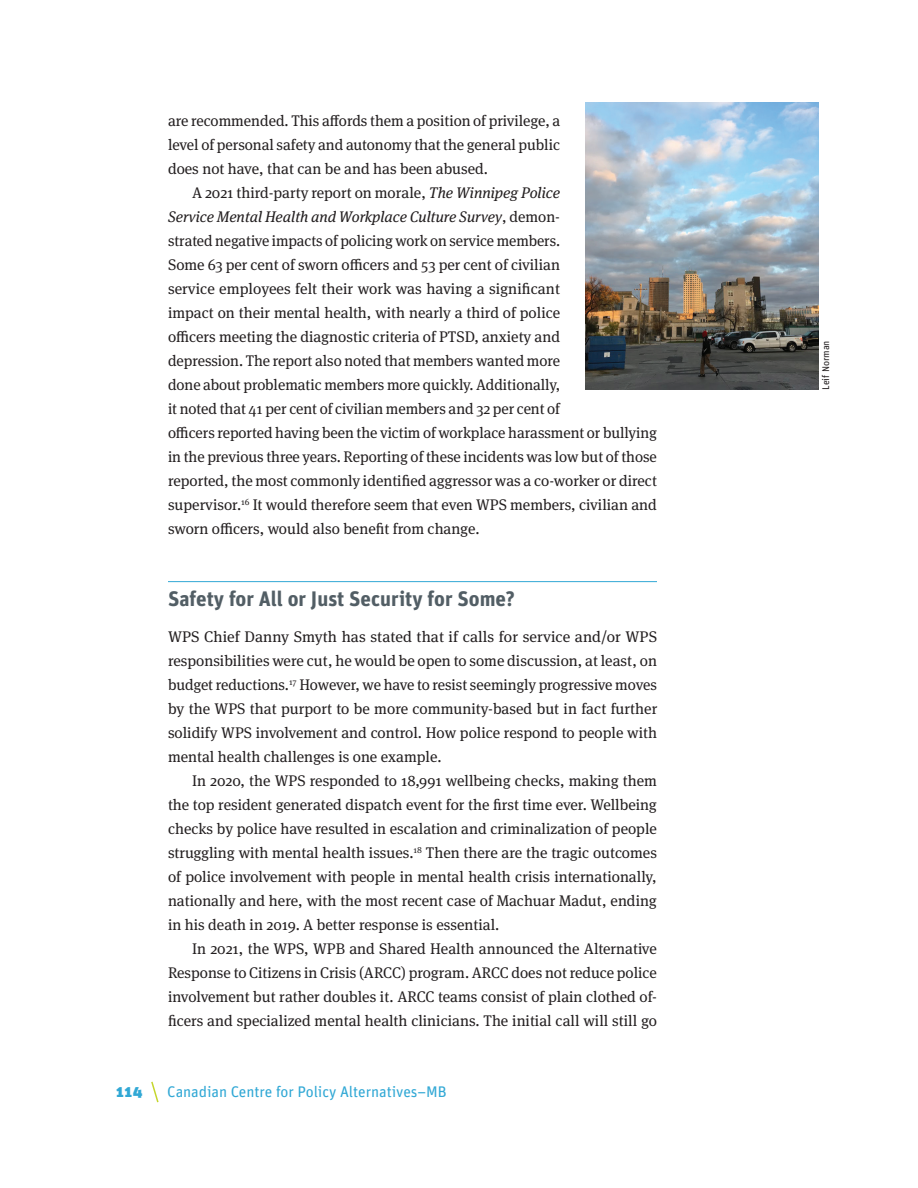
<style>
.page{position:relative;width:918px;height:1188px;background:#fff}
.page>*{position:absolute;margin:0;border:0;box-sizing:border-box;transform-origin:0 0}
.Subhead{font:700 21px "Unit Pro";color:#525e65}
.Body_text{font:15.3px/24px "Meta Serif OT";color:#231f20;text-align:justify}
.Body_text__no_indent{font:15.3px/24px "Meta Serif OT";color:#231f20;text-align:justify}
.t1{font:15.3px "Unit";letter-spacing:-.005em;color:#31a8d5}
.t2{font:900 15.3px "Unit";color:#31a8d5}
.Photo_credit{font:9.75px "Unit";color:#231f20}
.s1{font-style:italic}
</style>
<div class="page">
<svg style="left:151px;top:1081px;width:8px;height:22px"></svg>
<hr style="left:168px;top:581px;width:489px;height:1px;background:#31a8d5">
<img style="left:585px;top:102px;width:234px;height:287px">
<p class="Body_text" style="left:168px;top:109px;width:394px">are recommended. This affords them a position of privilege, a level of personal safety and autonomy that the general public does not have, that can be and has been abused.</p>
<p class="Body_text" style="left:168px;top:181px;width:491px;text-align:left;text-indent:24px">A 2021 third-party report on morale, <span class="s1">The Winnipeg Police<br>Service Mental Health and Workplace Culture Survey</span>, demon-<br>strated negative impacts of policing work on service members.<br>Some 63 per cent of sworn officers and 53 per cent of civilian<br>service employees felt their work was having a significant<br>impact on their mental health, with nearly a third of police<br>officers meeting the diagnostic criteria of PTSD, anxiety and<br>depression. The report also noted that members wanted more<br>done about problematic members more quickly. Additionally,<br>it noted that 41 per cent of civilian members and 32 per cent of<br>officers reported having been the victim of workplace harassment or bullying in the previous three years. Reporting of these incidents was low but of those reported, the most commonly identified aggressor was a co-worker or direct supervisor.<sup>16</sup> It would therefore seem that even WPS members, civilian and sworn officers, would also benefit from change.</p>
<p class="Subhead" style="left:168px;top:583px;width:349px">Safety for All or Just Security for Some?</p>
<p class="Body_text__no_indent" style="left:168px;top:625px;width:491px">WPS Chief Danny Smyth has stated that if calls for service and/or WPS responsibilities were cut, he would be open to some discussion, at least, on budget reductions.<sup>17</sup> However, we have to resist seemingly progressive moves by the WPS that purport to be more community-based but in fact further solidify WPS involvement and control. How police respond to people with mental health challenges is one example.</p>
<p class="Body_text" style="left:168px;top:769px;width:491px;text-indent:24px">In 2020, the WPS responded to 18,991 wellbeing checks, making them the top resident generated dispatch event for the first time ever. Wellbeing checks by police have resulted in escalation and criminalization of people struggling with mental health issues.<sup>18</sup> Then there are the tragic outcomes of police involvement with people in mental health crisis internationally, nationally and here, with the most recent case of Machuar Madut, ending in his death in 2019. A better response is essential.</p>
<p class="Body_text" style="left:168px;top:937px;width:491px;text-indent:24px">In 2021, the WPS, WPB and Shared Health announced the Alternative Response to Citizens in Crisis (ARCC) program. ARCC does not reduce police involvement but rather doubles it. ARCC teams consist of plain clothed of&shy;ficers and specialized mental health clinicians. The initial call will still go</p>
<p class="t2" style="left:116px;top:1082px;width:28px">114</p>
<p class="t1" style="left:167px;top:1083px;width:281px">Canadian Centre for Policy Alternatives–MB</p>
<p class="Photo_credit" style="left:820px;top:390px;width:51px;rotate:-90deg">Leif Norman</p>
</div>
